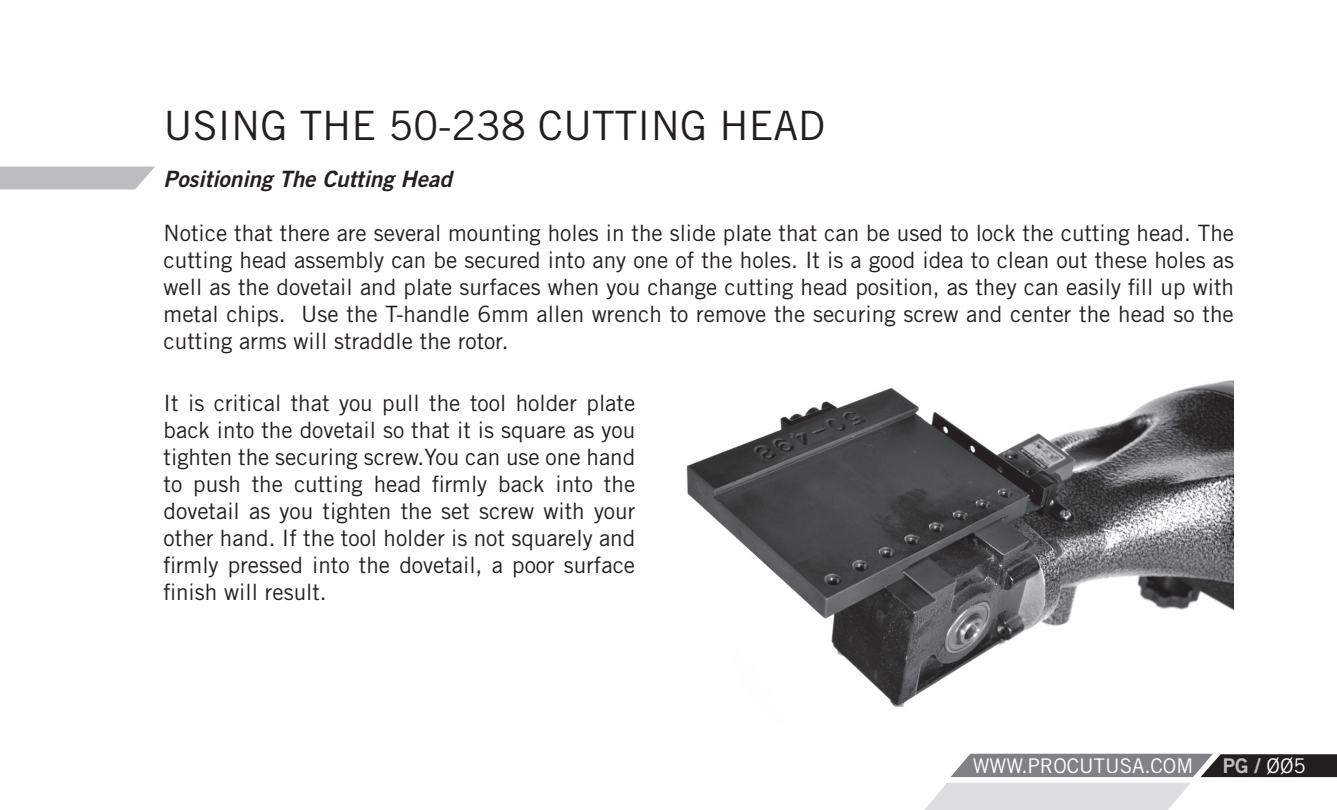
<style>
.page{position:relative;width:1337px;height:810px;background:#fff}
.page>*{position:absolute;margin:0;border:0;box-sizing:border-box;transform-origin:0 0}
.t1{font:40.5px "Trade Gothic";color:#231f20}
.t2{font:22.5px/27px "Trade Gothic";color:#231f20;text-align:justify}
.t3{font:italic 22.5px "Trade Gothic Bold Two";color:#231f20}
.t4{font:20.25px "Trade Gothic";color:#fff}
.t5{font:20.25px "Trade Gothic Bold Two";color:#bcbdc0}
.s1{font-family:"Trade Gothic";color:#fff}
</style>
<div class="page">
<img style="left:686px;top:380px;width:548px;height:328px">
<svg style="left:950px;top:754px;width:386px;height:23px;background:#68686a"></svg>
<svg style="left:924px;top:783px;width:266px;height:27px;background:#dfe0e1"></svg>
<div style="left:0;top:167px;width:155px;height:22px;background:#bcbdc0"></div>
<p class="t1" style="left:164px;top:101px;width:663px">USING THE 50-238 CUTTING HEAD</p>
<p class="t3" style="left:164px;top:165px;width:290px">Positioning The Cutting Head</p>
<p class="t2" style="left:164px;top:219px;width:1072px">Notice that there are several mounting holes in the slide plate that can be used to lock the cutting head. The cutting head assembly can be secured into any one of the holes. It is a good idea to clean out these holes as well as the dovetail and plate surfaces when you change cutting head position, as they can easily fill up with metal chips. Use the T-handle 6mm allen wrench to remove the securing screw and center the head so the cutting arms will straddle the rotor.</p>
<p class="t2" style="left:164px;top:389px;width:473px">It is critical that you pull the tool holder plate back into the dovetail so that it is square as you tighten the securing screw.You can use one hand to push the cutting head firmly back into the dovetail as you tighten the set screw with your other hand. If the tool holder is not squarely and firmly pressed into the dovetail, a poor surface finish will result.</p>
<p class="t4" style="left:972px;top:753px;width:222px">WWW.PROCUTUSA.COM</p>
<p class="t5" style="left:1222px;top:753px;width:85px">PG / <span class="s1">ØØ5</span></p>
</div>
